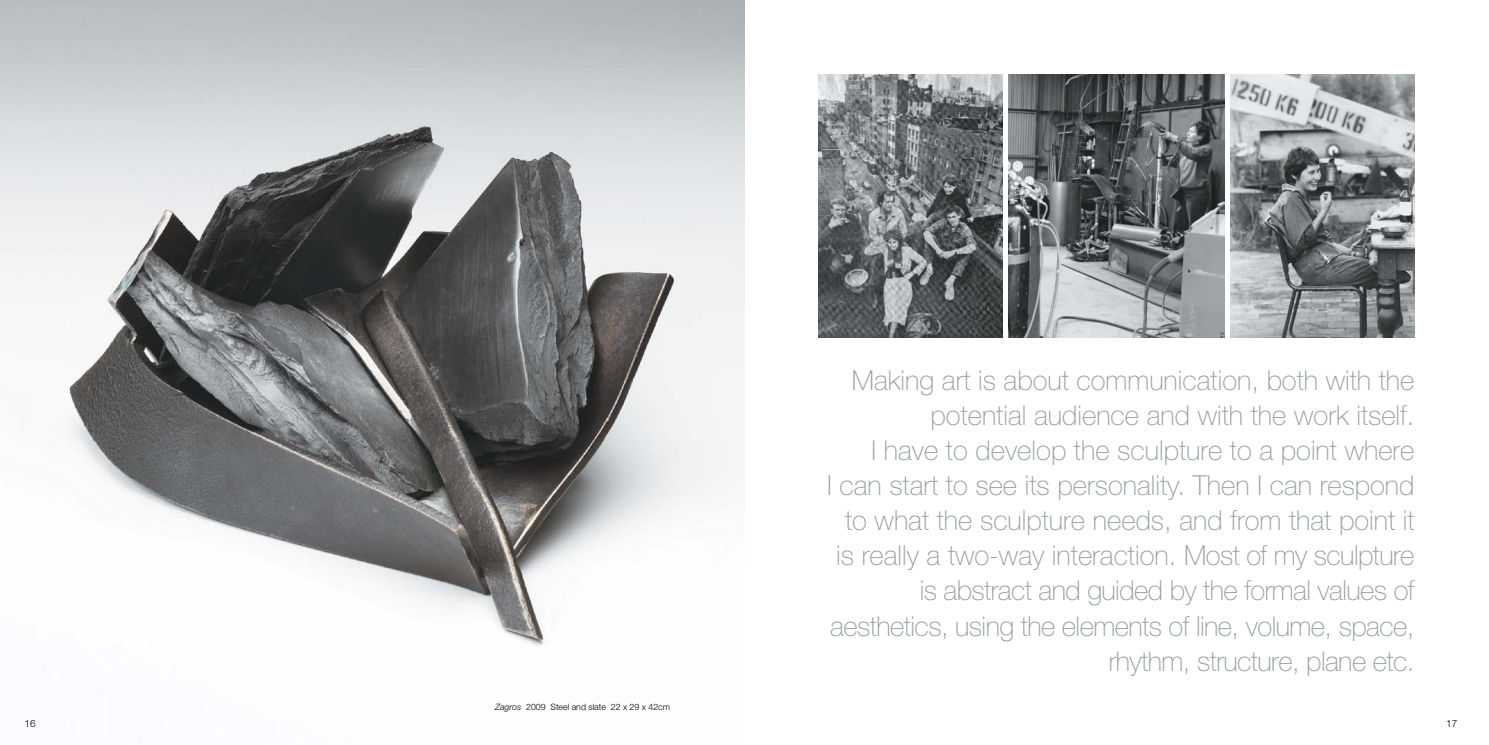
<style>
.page{position:relative;width:1489px;height:745px;background:#fff}
.page>*{position:absolute;margin:0;border:0;box-sizing:border-box;transform-origin:0 0}
.t1{font:100 27.5px/35px "Helvetica Neue";color:#949ca1;text-align:right}
.t2{font:300 10px "Helvetica Neue";color:#000}
.t3{font:300 8.75px "Helvetica Neue";color:#000}
.s1{font-style:italic}
</style>
<div class="page">
<img style="left:1230px;top:74px;width:184px;height:263px">
<img style="left:819px;top:74px;width:183px;height:263px">
<img style="left:1008px;top:74px;width:216px;height:263px">
<img style="left:0;top:0;width:744px;height:646px">
<p class="t2" style="left:25px;top:717px;width:13px">16</p>
<p class="t3" style="left:495px;top:700px;width:176px"><span class="s1">Zagros</span> 2009 Steel and slate 22 x 29 x 42cm</p>
<p class="t1" style="left:827px;top:363px;width:589px">Making art is about communication, both with the potential audience and with the work itself.<br>I have to develop the sculpture to a point where<br>I can start to see its personality. Then I can respond to what the sculpture needs, and from that point it is really a two-way interaction. Most of my sculpture is abstract and guided by the formal values of aesthetics, using the elements of line, volume, space, rhythm, structure, plane etc.</p>
<p class="t2" style="left:1445px;top:717px;width:13px">17</p>
</div>
